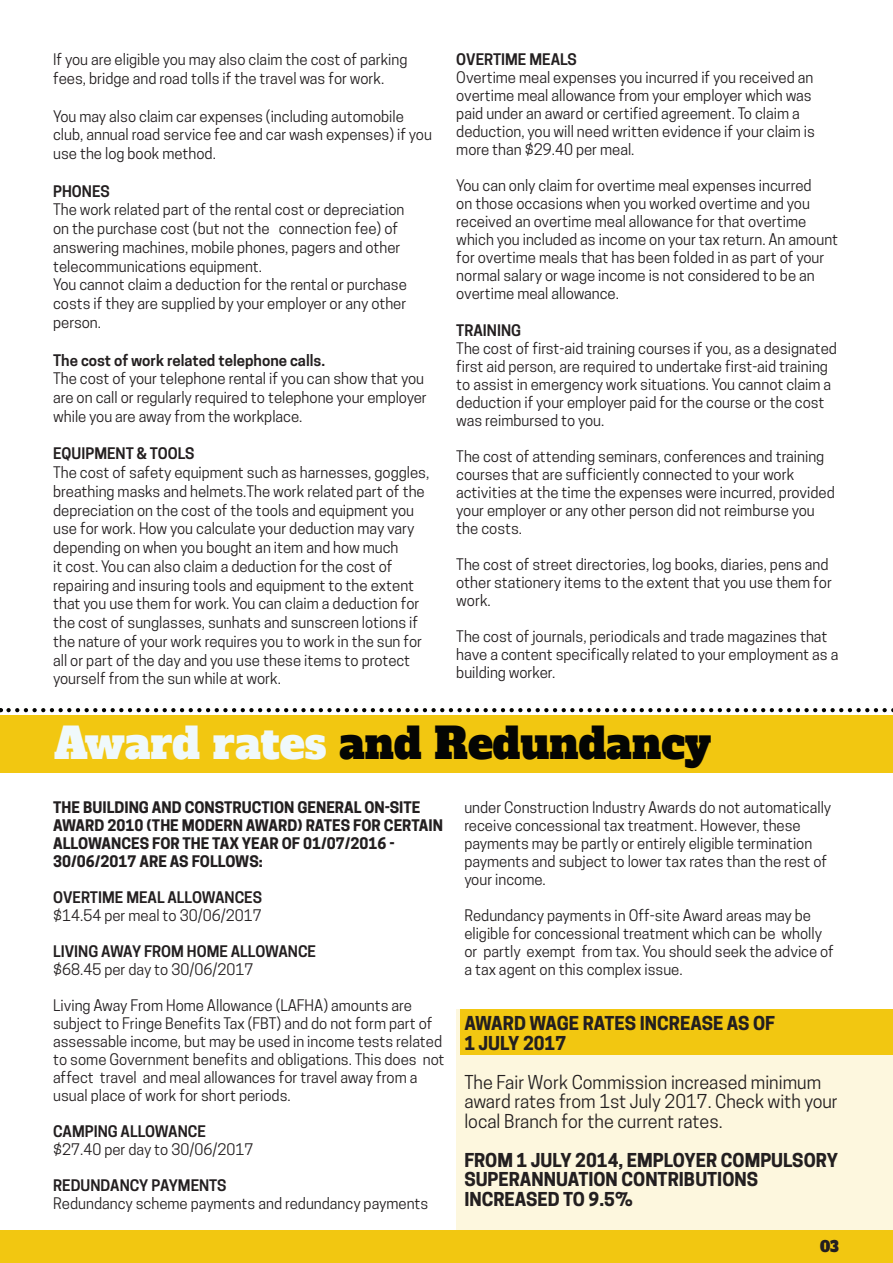
<style>
.page{position:relative;width:893px;height:1263px;background:#fff}
.page>*{position:absolute;margin:0;border:0;box-sizing:border-box;transform-origin:0 0}
.t1{font:42px "Alfa Slab One";color:#040503}
.t2{font:700 18px/19.5px "Cooper Hewitt";color:#231f20}
.t3{font:18px/19.5px "Cooper Hewitt";color:#231f20}
.t4{font:15px/18px "Cooper Hewitt";color:#231f20}
.t5{font:600 15px "Cooper Hewitt";color:#231f20}
.t6{font:700 15px/18px "Cooper Hewitt";color:#231f20}
.t7{font:15px "Alfa Slab One";color:#231f20;scale:.93 1}
.s1{color:#f0f9fb}
</style>
<div class="page">
<div style="left:456px;top:1009px;width:437px;height:221px;background:#fdf7de"></div>
<div style="left:0;top:1230px;width:893px;height:33px;background:#f2c711"></div>
<div style="left:0;top:715px;width:893px;height:58px;background:#f2c711"></div>
<svg style="left:9px;top:708px;width:884px;height:4px"></svg>
<div style="left:460px;top:1009px;width:433px;height:46px;background:#f2c711"></div>
<p class="t4" style="left:53px;top:50px;width:356px;line-height:18.8px">If you are eligible you may also claim the cost of parking fees, bridge and road tolls if the travel was for work.</p>
<p class="t4" style="left:53px;top:107px;width:380px;line-height:18.8px">You may also claim car expenses (including automobile club, annual road service fee and car wash expenses) if you use the log book method.</p>
<p class="t5" style="left:53px;top:182px;width:58px">PHONES</p>
<p class="t4" style="left:53px;top:200px;width:353px;line-height:18.8px">The work related part of the rental cost or depreciation on the purchase cost (but not the connection fee) of answering machines, mobile phones, pagers and other telecommunications equipment.</p>
<p class="t4" style="left:53px;top:275px;width:355px;line-height:18.8px;text-align:justify">You cannot claim a deduction for the rental or purchase costs if they are supplied by your employer or any other person.</p>
<p class="t5" style="left:53px;top:351px;width:274px">The cost of work related telephone calls.</p>
<p class="t4" style="left:53px;top:369px;width:375px;line-height:18.8px">The cost of your telephone rental if you can show that you are on call or regularly required to telephone your employer while you are away from the workplace.</p>
<p class="t5" style="left:53px;top:445px;width:143px">EQUIPMENT &amp; TOOLS</p>
<p class="t4" style="left:53px;top:463px;width:378px;line-height:18.8px">The cost of safety equipment such as harnesses, goggles, breathing masks and helmets.The work related part of the depreciation on the cost of the tools and equipment you use for work. How you calculate your deduction may vary depending on when you bought an item and how much<br>it cost. You can also claim a deduction for the cost of repairing and insuring tools and equipment to the extent that you use them for work. You can claim a deduction for the cost of sunglasses, sunhats and sunscreen lotions if the nature of your work requires you to work in the sun for all or part of the day and you use these items to protect yourself from the sun while at work.</p>
<p class="t5" style="left:456px;top:51px;width:122px">OVERTIME MEALS</p>
<p class="t4" style="left:456px;top:69px;width:360px">Overtime meal expenses you incurred if you received an overtime meal allowance from your employer which was paid under an award or certified agreement. To claim a deduction, you will need written evidence if your claim is more than $29.40 per meal.</p>
<p class="t4" style="left:456px;top:177px;width:383px">You can only claim for overtime meal expenses incurred<br>on those occasions when you worked overtime and you received an overtime meal allowance for that overtime which you included as income on your tax return. An amount for overtime meals that has been folded in as part of your normal salary or wage income is not considered to be an overtime meal allowance.</p>
<p class="t5" style="left:456px;top:321px;width:66px">TRAINING</p>
<p class="t4" style="left:456px;top:339px;width:382px">The cost of first-aid training courses if you, as a designated first aid person, are required to undertake first-aid training to assist in emergency work situations. You cannot claim a deduction if your employer paid for the course or the cost was reimbursed to you.</p>
<p class="t4" style="left:456px;top:447px;width:380px">The cost of attending seminars, conferences and training courses that are sufficiently connected to your work activities at the time the expenses were incurred, provided your employer or any other person did not reimburse you the costs.</p>
<p class="t4" style="left:456px;top:555px;width:377px">The cost of street directories, log books, diaries, pens and other stationery items to the extent that you use them for work.</p>
<p class="t4" style="left:456px;top:627px;width:384px">The cost of journals, periodicals and trade magazines that have a content specifically related to your employment as a building worker.</p>
<p class="t1" style="left:54px;top:707px;width:659px"><span class="s1">Award rates</span> and Redundancy</p>
<p class="t4" style="left:464px;top:798px;width:368px">under Construction Industry Awards do not automatically receive concessional tax treatment. However, these payments may be partly or entirely eligible termination payments and subject to lower tax rates than the rest of your income.</p>
<p class="t4" style="left:464px;top:906px;width:371px">Redundancy payments in Off-site Award areas may be eligible for concessional treatment which can be wholly or partly exempt from tax. You should seek the advice of a tax agent on this complex issue.</p>
<p class="t2" style="left:464px;top:1014px;width:312px">AWARD WAGE RATES INCREASE AS OF</p>
<p class="t2" style="left:464px;top:1033px;width:103px">1 JULY 2017</p>
<p class="t3" style="left:464px;top:1072px;width:375px">The Fair Work Commission increased minimum award rates from 1st July 2017. Check with your local Branch for the current rates.</p>
<p class="t2" style="left:464px;top:1150px;width:375px">FROM 1 JULY 2014, EMPLOYER COMPULSORY<br>SUPERANNUATION CONTRIBUTIONS<br>INCREASED TO 9.5%</p>
<p class="t7" style="left:820px;top:1233px;width:22px">03</p>
<p class="t6" style="left:53px;top:798px;width:391px">THE BUILDING AND CONSTRUCTION GENERAL ON-SITE AWARD 2010 (THE MODERN AWARD) RATES FOR CERTAIN ALLOWANCES FOR THE TAX YEAR OF 01/07/2016 - 30/06/2017 ARE AS FOLLOWS:</p>
<p class="t5" style="left:53px;top:888px;width:210px">OVERTIME MEAL ALLOWANCES</p>
<p class="t4" style="left:53px;top:906px;width:210px">$14.54 per meal to 30/06/2017</p>
<p class="t5" style="left:53px;top:942px;width:264px">LIVING AWAY FROM HOME ALLOWANCE</p>
<p class="t4" style="left:53px;top:960px;width:202px">$68.45 per day to 30/06/2017</p>
<p class="t4" style="left:53px;top:996px;width:393px">Living Away From Home Allowance (LAFHA) amounts are subject to Fringe Benefits Tax (FBT) and do not form part of assessable income, but may be used in income tests related to some Government benefits and obligations. This does not affect travel and meal allowances for travel away from a usual place of work for short periods.</p>
<p class="t5" style="left:53px;top:1122px;width:154px">CAMPING ALLOWANCE</p>
<p class="t4" style="left:53px;top:1140px;width:202px">$27.40 per day to 30/06/2017</p>
<p class="t5" style="left:53px;top:1176px;width:175px">REDUNDANCY PAYMENTS</p>
<p class="t4" style="left:53px;top:1194px;width:377px">Redundancy scheme payments and redundancy payments</p>
</div>
